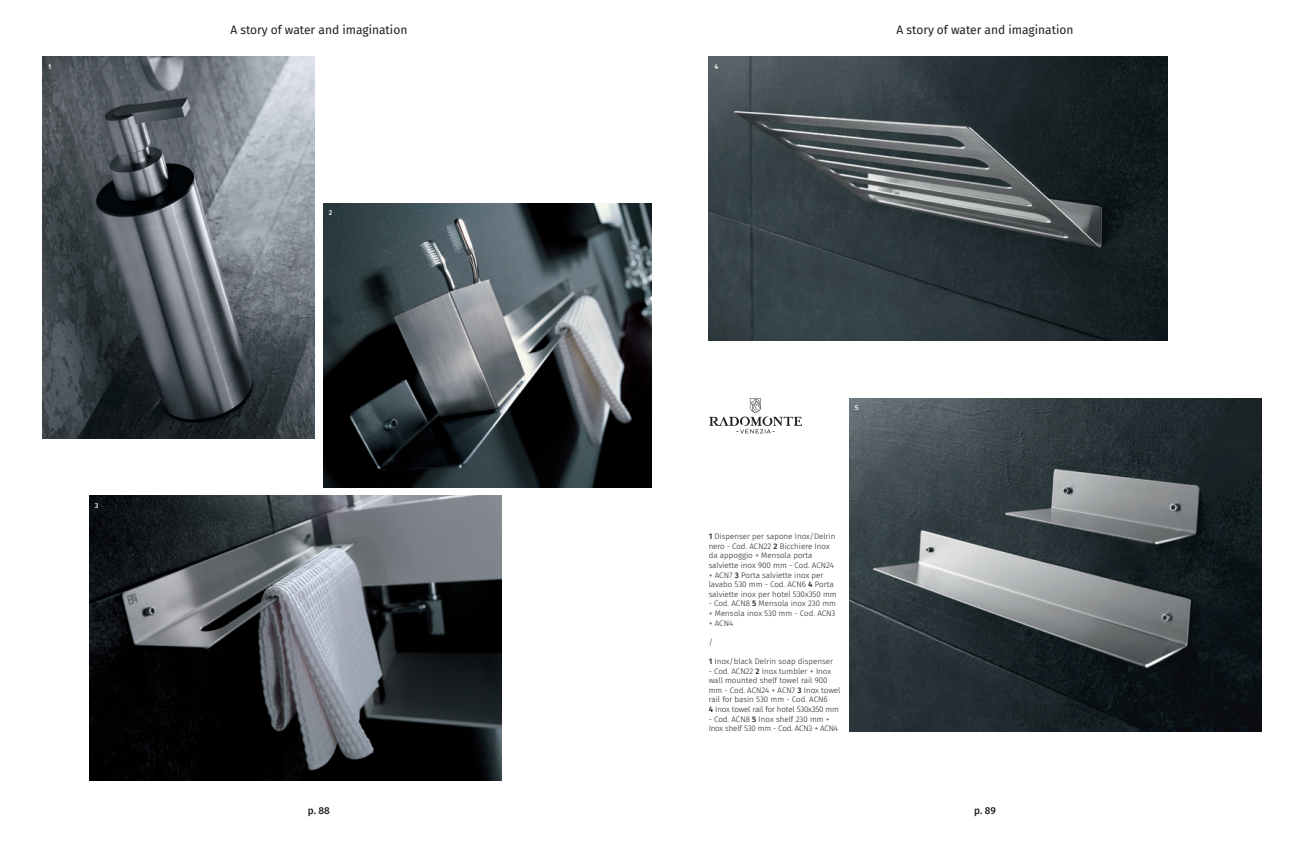
<style>
.page{position:relative;width:1304px;height:851px;background:#fff}
.page>*{position:absolute;margin:0;border:0;box-sizing:border-box;transform-origin:0 0}
.t1{font:12px "Fira Sans";color:#231f20}
.t2{font:500 10px "Fira Sans";color:#231f20}
.t3{font:300 8px/9.6px "Fira Sans";color:#231f20}
.t4{font:300 8px/9.6px "Fira Sans";letter-spacing:-.02em;color:#231f20}
.t5{font:500 7px "Fira Sans";color:#fff}
.s1{font-weight:500}
</style>
<div class="page">
<img style="left:43px;top:57px;width:272px;height:381px">
<img style="left:709px;top:57px;width:459px;height:284px">
<img style="left:849px;top:398px;width:412px;height:333px">
<svg style="left:709px;top:398px;width:93px;height:35px"></svg>
<img style="left:323px;top:203px;width:329px;height:284px">
<img style="left:89px;top:495px;width:413px;height:285px">
<p class="t5" style="left:48px;top:61px;width:5px">1</p>
<p class="t5" style="left:95px;top:500px;width:5px">3</p>
<h1 class="t1" style="left:230px;top:21px;width:178px">A story of water and imagination</h1>
<p class="t5" style="left:329px;top:207px;width:5px">2</p>
<p class="t2" style="left:308px;top:802px;width:24px">p. 88</p>
<p class="t5" style="left:714px;top:61px;width:5px">4</p>
<h1 class="t1" style="left:897px;top:21px;width:178px">A story of water and imagination</h1>
<p class="t5" style="left:855px;top:402px;width:5px">5</p>
<p class="t3" style="left:709px;top:531px;width:130px"><span class="s1">1</span> Dispenser per sapone Inox/Delrin nero - Cod. ACN22 <span class="s1">2</span> Bicchiere Inox da appoggio + Mensola porta salviette inox 900 mm - Cod. ACN24 + ACN7 <span class="s1">3</span> Porta salviette inox per lavabo 530 mm - Cod. ACN6 <span class="s1">4</span> Porta salviette inox per hotel 530x350 mm</p>
<p class="t3" style="left:709px;top:598px;width:129px;text-align:justify">- Cod. ACN8 <span class="s1">5</span> Mensola inox 230 mm + Mensola inox 530 mm - Cod. ACN3 + ACN4</p>
<p class="t3" style="left:709px;top:637px;width:6px">/</p>
<p class="t3" style="left:709px;top:656px;width:126px"><span class="s1">1</span> Inox/black Delrin soap dispenser</p>
<p class="t3" style="left:709px;top:666px;width:133px">- Cod. ACN22 <span class="s1">2</span> Inox tumbler + Inox wall mounted shelf towel rail 900 mm - Cod. ACN24 + ACN7 <span class="s1">3</span> Inox towel rail for basin 530 mm - Cod. ACN6<br><span class="s1">4</span> Inox towel rail for hotel 530x350 mm</p>
<p class="t4" style="left:709px;top:714px;width:131px">- Cod. ACN8 <span class="s1">5</span> Inox shelf 230 mm +<br>Inox shelf 530 mm - Cod. ACN3 + ACN4</p>
<p class="t2" style="left:974px;top:802px;width:23px">p. 89</p>
</div>
